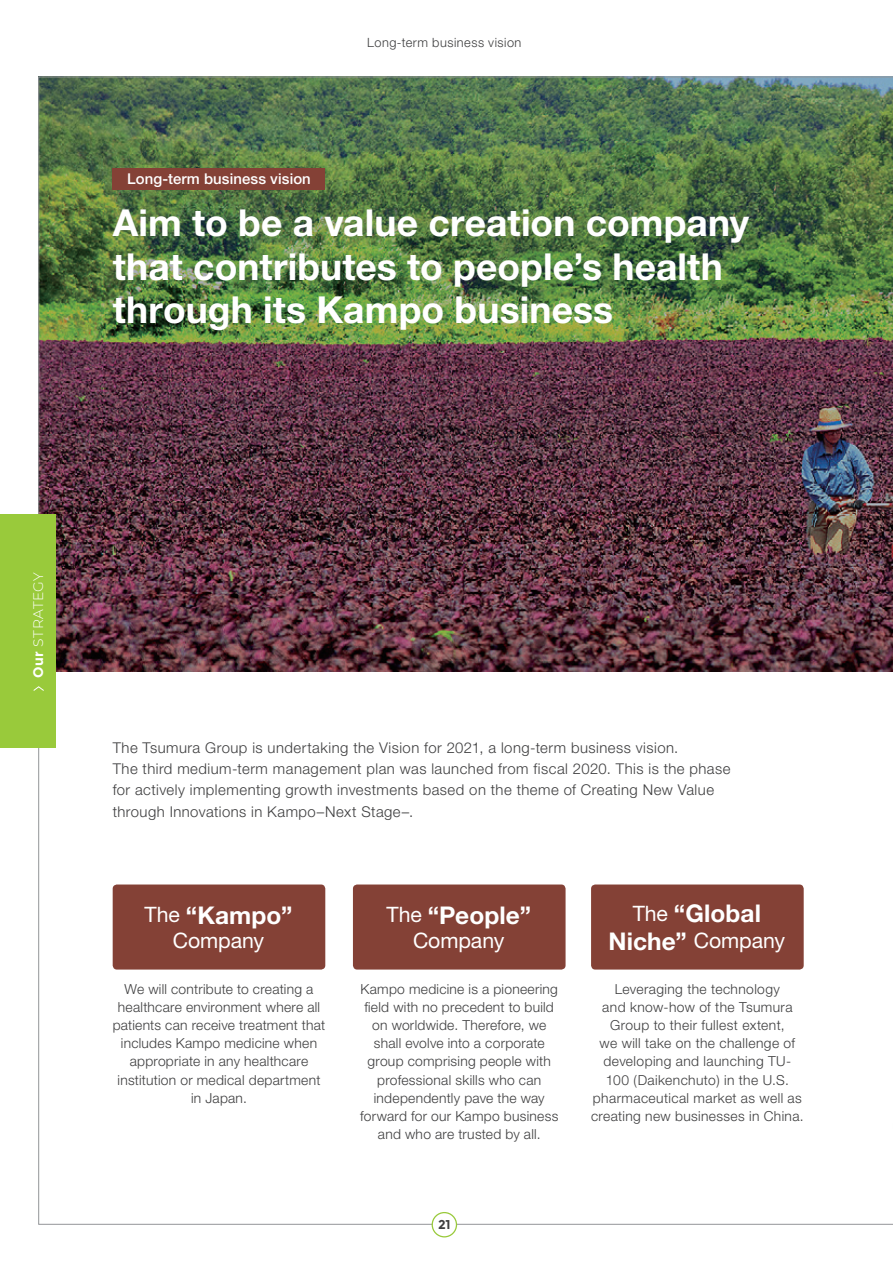
<style>
.page{position:relative;width:893px;height:1263px;background:#fff}
.page>*{position:absolute;margin:0;border:0;box-sizing:border-box;transform-origin:0 0}
.t1{font:700 37.2px/43.5px "Helvetica Neue";letter-spacing:.005em;color:#fff}
.t2{font:700 24.45px "Helvetica Neue";letter-spacing:.005em;color:#fff}
.t3{font:21.3px "Helvetica Neue";letter-spacing:-.005em;color:#fff}
.t4{font:300 14.85px/21.3px "Helvetica Neue";letter-spacing:.03em;color:#3e3e3f}
.t5{font:500 14.85px "Helvetica Neue";letter-spacing:.01em;color:#fff}
.t6{font:300 13.8px/18.1px "Helvetica Neue";letter-spacing:.02em;color:#3e3e3f;text-align:center}
.t7{font:300 13.8px "Montserrat";letter-spacing:.03em;color:#fff}
.t8{font:300 12.75px "Helvetica Neue";letter-spacing:.04em;color:#3e3e3f}
.t9{font:700 12.75px "Montserrat";color:#3e3e3f}
.s1{font-weight:700}
.s2{font-weight:400;font-size:21.3px}
.s3{font-weight:700;font-size:24.45px}
</style>
<div class="page">
<img style="left:38px;top:77px;width:855px;height:1148px">
<div style="left:0;top:514px;width:55px;height:234px;background:#99ca3b"></div>
<svg style="left:33px;top:686px;width:11px;height:5px"></svg>
<hr style="left:892px;top:1002px;width:1px;height:59px;background:#aaa46e">
<div style="left:113px;top:168px;width:212px;height:21px;background:#844136"></div>
<div style="left:113px;top:884px;width:212px;height:85px;background:#844136;border-radius:4px"></div>
<div style="left:353px;top:884px;width:213px;height:85px;background:#844136;border-radius:4px"></div>
<div style="left:591px;top:884px;width:213px;height:85px;background:#844136;border-radius:4px"></div>
<div style="left:432px;top:1212px;width:24px;height:25px;background:#fff;border-radius:50%"></div>
<div style="left:432px;top:1212px;width:25px;height:25px;border:1px solid #99ca3b;border-radius:50%"></div>
<p class="t8" style="left:367px;top:35px;width:156px">Long-term business vision</p>
<p class="t5" style="left:127px;top:170px;width:185px">Long-term business vision</p>
<h1 class="t1" style="left:113px;top:200px;width:638px">Aim to be a value creation company that contributes to people’s health through its Kampo business</h1>
<p class="t7" style="left:29px;top:678px;width:107px;rotate:-90deg"><span class="s1">Our</span> STRATEGY</p>
<p class="t4" style="left:113px;top:736px;width:619px">The Tsumura Group is undertaking the Vision for 2021, a long-term business vision.<br>The third medium-term management plan was launched from fiscal 2020. This is the phase for actively implementing growth investments based on the theme of Creating New Value through Innovations in Kampo–Next Stage–.</p>
<h2 class="t2" style="left:144px;top:900px;width:149px"><span class="s2">The</span> “Kampo”</h2>
<h3 class="t3" style="left:173px;top:928px;width:93px">Company</h3>
<p class="t6" style="left:113px;top:980px;width:214px">We will contribute to creating a healthcare environment where all patients can receive treatment that includes Kampo medicine when appropriate in any healthcare institution or medical department in Japan.</p>
<h2 class="t2" style="left:386px;top:900px;width:146px"><span class="s2">The</span> “People”</h2>
<h3 class="t3" style="left:413px;top:928px;width:93px">Company</h3>
<p class="t6" style="left:360px;top:980px;width:200px">Kampo medicine is a pioneering field with no precedent to build on worldwide. Therefore, we shall evolve into a corporate group comprising people with professional skills who can independently pave the way forward for our Kampo business and who are trusted by all.</p>
<p class="t9" style="left:438px;top:1217px;width:14px">21</p>
<h2 class="t2" style="left:633px;top:898px;width:130px"><span class="s2">The</span> “Global</h2>
<h3 class="t3" style="left:608px;top:928px;width:178px"><span class="s3">Niche”</span> Company</h3>
<p class="t6" style="left:591px;top:980px;width:214px">Leveraging the technology<br>and know-how of the Tsumura<br>Group to their fullest extent,<br>we will take on the challenge of developing and launching TU-<br>100 (Daikenchuto) in the U.S. pharmaceutical market as well as creating new businesses in China.</p>
</div>
